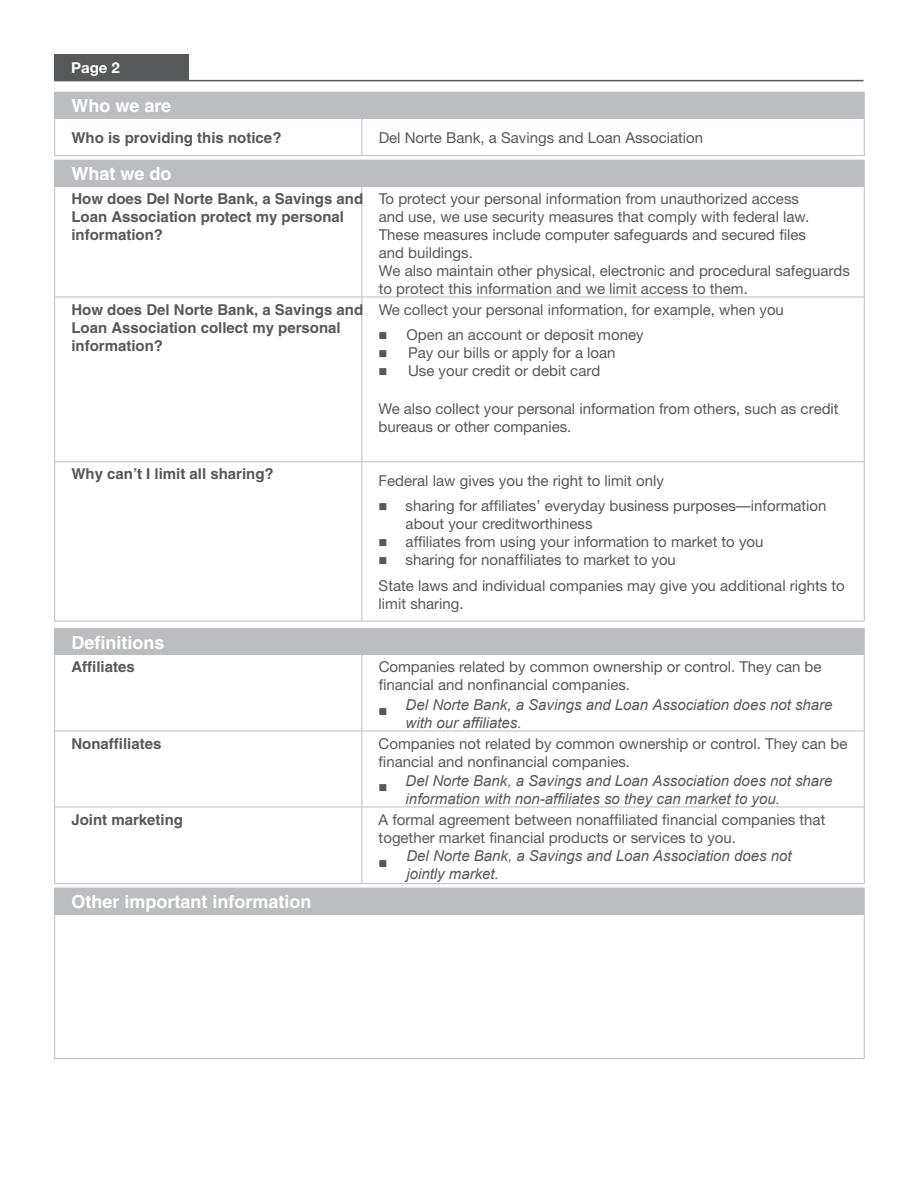
<style>
.page{position:relative;width:918px;height:1188px;background:#fff}
.page>*{position:absolute;margin:0;border:0;box-sizing:border-box;transform-origin:0 0}
.t1{font:700 18px "Helvetica";color:#fff}
.t2{font:15px/18px "Helvetica Neue";color:#57585a}
.t3{font:700 15px/18px "Helvetica";color:#57585a}
.t4{font:italic 15px/18px "Arial";color:#57585a}
.t5{font:700 15px "Helvetica Neue";color:#fff}
.t6{font:12px "Wingdings";color:#57585a}
</style>
<div class="page">
<div style="left:54px;top:54px;width:135px;height:27px;background:#57585a"></div>
<hr style="left:189px;top:80px;width:675px;height:1px;background:#57585a">
<div style="left:55px;top:888px;width:809px;height:26px;background:#bcbdc0"></div>
<div style="left:55px;top:628px;width:809px;height:27px;background:#bcbdc0"></div>
<div style="left:55px;top:160px;width:809px;height:26px;background:#bcbdc0"></div>
<div style="left:55px;top:92px;width:809px;height:26px;background:#bcbdc0"></div>
<hr style="left:54px;top:92px;width:308px;height:1px;background:#bcbdc0">
<svg style="left:54px;top:93px;width:1px;height:25px"></svg>
<hr style="left:362px;top:92px;width:503px;height:1px;background:#bcbdc0">
<svg style="left:864px;top:93px;width:1px;height:25px"></svg>
<hr style="left:54px;top:118px;width:308px;height:1px;background:#bcbdc0">
<hr style="left:54px;top:119px;width:1px;height:36px;background:#bcbdc0">
<hr style="left:362px;top:118px;width:503px;height:1px;background:#bcbdc0">
<hr style="left:361px;top:119px;width:1px;height:36px;background:#bcbdc0">
<hr style="left:864px;top:119px;width:1px;height:36px;background:#bcbdc0">
<hr style="left:54px;top:155px;width:308px;height:1px;background:#bcbdc0">
<hr style="left:362px;top:155px;width:503px;height:1px;background:#bcbdc0">
<svg style="left:54px;top:160px;width:1px;height:26px"></svg>
<svg style="left:864px;top:160px;width:1px;height:26px"></svg>
<hr style="left:54px;top:186px;width:308px;height:1px;background:#bcbdc0">
<hr style="left:54px;top:187px;width:1px;height:110px;background:#bcbdc0">
<hr style="left:362px;top:186px;width:503px;height:1px;background:#bcbdc0">
<hr style="left:361px;top:187px;width:1px;height:110px;background:#bcbdc0">
<hr style="left:864px;top:187px;width:1px;height:110px;background:#bcbdc0">
<hr style="left:54px;top:297px;width:308px;height:1px;background:#bcbdc0">
<hr style="left:54px;top:297px;width:1px;height:164px;background:#bcbdc0">
<hr style="left:362px;top:297px;width:503px;height:1px;background:#bcbdc0">
<hr style="left:361px;top:297px;width:1px;height:164px;background:#bcbdc0">
<hr style="left:864px;top:297px;width:1px;height:164px;background:#bcbdc0">
<hr style="left:54px;top:461px;width:308px;height:1px;background:#bcbdc0">
<hr style="left:54px;top:462px;width:1px;height:159px;background:#bcbdc0">
<hr style="left:362px;top:461px;width:503px;height:1px;background:#bcbdc0">
<hr style="left:361px;top:462px;width:1px;height:159px;background:#bcbdc0">
<hr style="left:864px;top:462px;width:1px;height:159px;background:#bcbdc0">
<hr style="left:54px;top:621px;width:308px;height:1px;background:#bcbdc0">
<hr style="left:362px;top:621px;width:503px;height:1px;background:#bcbdc0">
<hr style="left:54px;top:628px;width:308px;height:1px;background:#bcbdc0">
<svg style="left:54px;top:629px;width:1px;height:25px"></svg>
<hr style="left:362px;top:628px;width:503px;height:1px;background:#bcbdc0">
<svg style="left:864px;top:629px;width:1px;height:25px"></svg>
<hr style="left:54px;top:654px;width:308px;height:1px;background:#bcbdc0">
<hr style="left:54px;top:655px;width:1px;height:76px;background:#bcbdc0">
<hr style="left:362px;top:654px;width:503px;height:1px;background:#bcbdc0">
<hr style="left:361px;top:655px;width:1px;height:76px;background:#bcbdc0">
<hr style="left:864px;top:655px;width:1px;height:76px;background:#bcbdc0">
<hr style="left:54px;top:731px;width:308px;height:1px;background:#bcbdc0">
<hr style="left:54px;top:731px;width:1px;height:76px;background:#bcbdc0">
<hr style="left:362px;top:731px;width:503px;height:1px;background:#bcbdc0">
<hr style="left:361px;top:731px;width:1px;height:76px;background:#bcbdc0">
<hr style="left:864px;top:731px;width:1px;height:76px;background:#bcbdc0">
<hr style="left:54px;top:807px;width:308px;height:1px;background:#bcbdc0">
<hr style="left:54px;top:807px;width:1px;height:76px;background:#bcbdc0">
<hr style="left:362px;top:807px;width:503px;height:1px;background:#bcbdc0">
<hr style="left:361px;top:807px;width:1px;height:76px;background:#bcbdc0">
<hr style="left:864px;top:807px;width:1px;height:76px;background:#bcbdc0">
<hr style="left:54px;top:883px;width:308px;height:1px;background:#bcbdc0">
<hr style="left:362px;top:883px;width:503px;height:1px;background:#bcbdc0">
<svg style="left:54px;top:888px;width:1px;height:26px"></svg>
<svg style="left:864px;top:888px;width:1px;height:26px"></svg>
<hr style="left:54px;top:914px;width:308px;height:1px;background:#bcbdc0">
<hr style="left:54px;top:915px;width:1px;height:143px;background:#bcbdc0">
<hr style="left:362px;top:914px;width:503px;height:1px;background:#bcbdc0">
<hr style="left:864px;top:915px;width:1px;height:143px;background:#bcbdc0">
<hr style="left:54px;top:1058px;width:308px;height:1px;background:#bcbdc0">
<hr style="left:362px;top:1058px;width:503px;height:1px;background:#bcbdc0">
<p class="t5" style="left:71px;top:59px;width:50px">Page 2</p>
<p class="t1" style="left:71px;top:95px;width:101px">Who we are</p>
<p class="t3" style="left:71px;top:128px;width:212px">Who is providing this notice?</p>
<p class="t2" style="left:379px;top:128px;width:326px">Del Norte Bank, a Savings and Loan Association</p>
<p class="t1" style="left:71px;top:163px;width:102px">What we do</p>
<p class="t3" style="left:71px;top:189px;width:293px">How does Del Norte Bank, a Savings and<br>Loan Association protect my personal information?</p>
<p class="t2" style="left:379px;top:189px;width:473px">To protect your personal information from unauthorized access<br>and use, we use security measures that comply with federal law.<br>These measures include computer safeguards and secured files<br>and buildings.<br>We also maintain other physical, electronic and procedural safeguards to protect this information and we limit access to them.</p>
<p class="t3" style="left:71px;top:300px;width:293px">How does Del Norte Bank, a Savings and<br>Loan Association collect my personal information?</p>
<p class="t2" style="left:379px;top:300px;width:407px">We collect your personal information, for example, when you</p>
<p class="t2" style="left:379px;top:326px;width:266px">■ Open an account or deposit money</p>
<p class="t2" style="left:379px;top:344px;width:238px">■ Pay our bills or apply for a loan</p>
<p class="t2" style="left:379px;top:362px;width:223px">■ Use your credit or debit card</p>
<p class="t2" style="left:379px;top:399px;width:462px">We also collect your personal information from others, such as credit bureaus or other companies.</p>
<p class="t3" style="left:71px;top:465px;width:204px">Why can’t I limit all sharing?</p>
<p class="t2" style="left:379px;top:471px;width:287px">Federal law gives you the right to limit only</p>
<p class="t2" style="left:406px;top:497px;width:422px;text-indent:-27px">■ sharing for affiliates’ everyday business purposes—information about your creditworthiness</p>
<p class="t2" style="left:379px;top:533px;width:386px">■ affiliates from using your information to market to you</p>
<p class="t2" style="left:379px;top:547px;width:468px;line-height:25.5px">■ sharing for nonaffiliates to market to you<br>State laws and individual companies may give you additional rights to</p>
<p class="t2" style="left:379px;top:594px;width:87px">limit sharing.</p>
<p class="t1" style="left:71px;top:631px;width:95px">Definitions</p>
<p class="t3" style="left:71px;top:658px;width:65px">Affiliates</p>
<p class="t2" style="left:379px;top:658px;width:444px">Companies related by common ownership or control. They can be financial and nonfinancial companies.</p>
<p class="t4" style="left:406px;top:696px;width:428px;text-indent:-27px">■ Del Norte Bank, a Savings and Loan Association does not share with our affiliates.</p>
<p class="t3" style="left:71px;top:734px;width:92px">Nonaffiliates</p>
<p class="t2" style="left:379px;top:734px;width:470px">Companies not related by common ownership or control. They can be financial and nonfinancial companies.</p>
<p class="t4" style="left:406px;top:772px;width:428px;text-indent:-27px">■ Del Norte Bank, a Savings and Loan Association does not share information with non-affiliates so they can market to you.</p>
<p class="t3" style="left:71px;top:810px;width:113px">Joint marketing</p>
<p class="t2" style="left:379px;top:810px;width:448px">A formal agreement between nonaffiliated financial companies that together market financial products or services to you.</p>
<p class="t6" style="left:379px;top:857px;width:10px">■</p>
<p class="t1" style="left:71px;top:891px;width:242px">Other important information</p>
<p class="t4" style="left:406px;top:847px;width:387px">Del Norte Bank, a Savings and Loan Association does not jointly market.</p>
</div>
